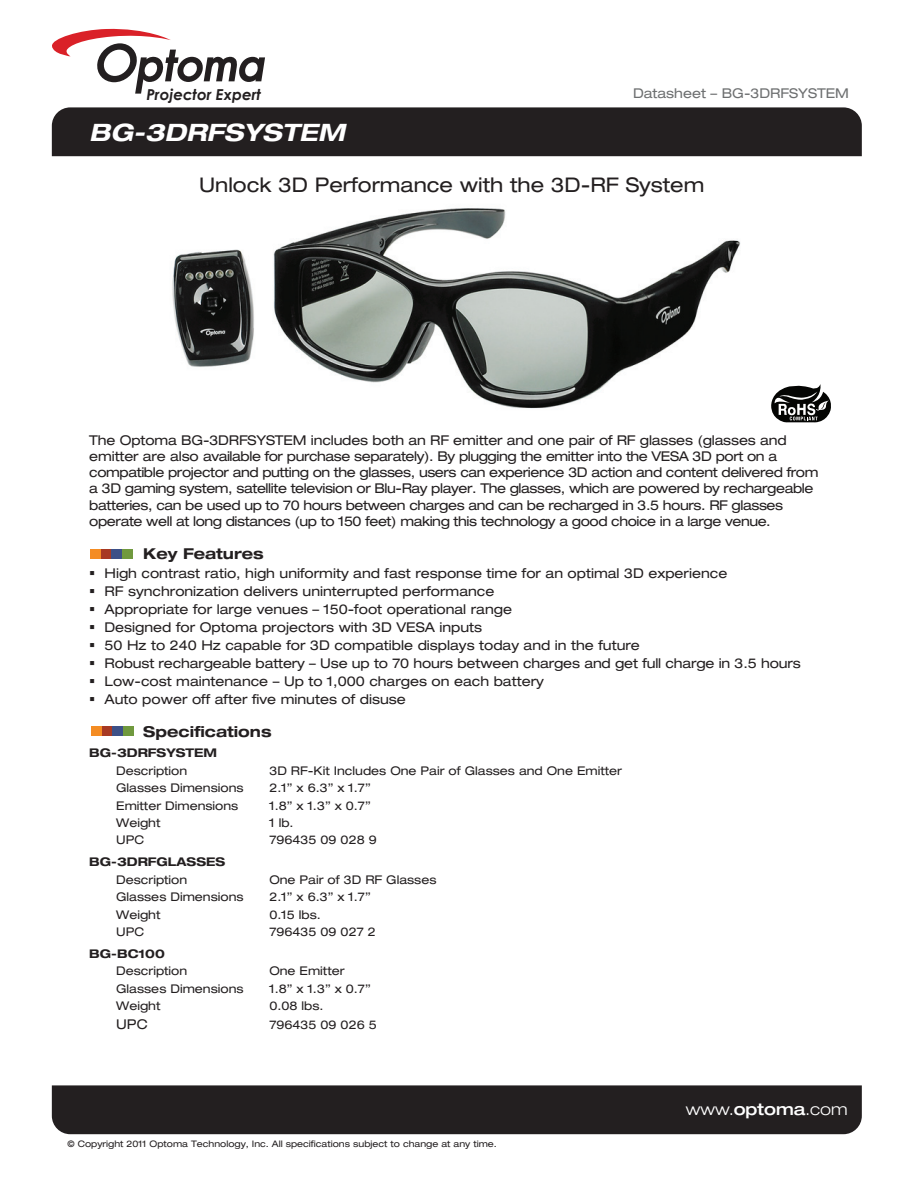
<style>
.page{position:relative;width:918px;height:1188px;background:#fff}
.page>*{position:absolute;margin:0;border:0;box-sizing:border-box;transform-origin:0 0}
.t1{font:italic 700 expanded 24px "Helvetica Neue";color:#fff}
.t2{font:expanded 20.25px "Helvetica Neue";color:#231f20}
.t3{font:300 expanded 16.5px "Helvetica Neue";color:#fff}
.t4{font:700 expanded 15px "Helvetica Neue";color:#231f20}
.t5{font:italic 700 15px "Century Gothic";color:#231f20}
.t6{font:expanded 13.5px/16.2px "Helvetica Neue";letter-spacing:-.03em;color:#231f20}
.t7{font:expanded 13.5px "Helvetica Neue";letter-spacing:-.01em;color:#231f20}
.t8{font:expanded 13.5px "Helvetica Neue";color:#6d6f70}
.t9{font:expanded 12px "Helvetica Neue";color:#231f20}
.t10{font:700 expanded 12px "Helvetica Neue";color:#231f20}
.t11{font:expanded 9px "Helvetica Neue";color:#231f20}
.s1{font-weight:500}
</style>
<div class="page">
<img style="left:172px;top:208px;width:569px;height:201px">
<div style="left:52px;top:1085px;width:810px;height:49px;background:#231f20"></div>
<div style="left:52px;top:107px;width:810px;height:49px;background:#231f20"></div>
<svg style="left:52px;top:29px;width:213px;height:65px"></svg>
<div style="left:90px;top:549px;width:11px;height:10px;background:#f48c23"></div>
<div style="left:101px;top:549px;width:11px;height:10px;background:#a73923"></div>
<div style="left:111px;top:549px;width:11px;height:10px;background:#3d5087"></div>
<div style="left:122px;top:549px;width:11px;height:10px;background:#70993e"></div>
<div style="left:91px;top:726px;width:11px;height:10px;background:#f48c23"></div>
<div style="left:102px;top:726px;width:10px;height:10px;background:#a73923"></div>
<div style="left:112px;top:726px;width:11px;height:10px;background:#3d5087"></div>
<div style="left:123px;top:726px;width:11px;height:10px;background:#70993e"></div>
<svg style="left:771px;top:384px;width:60px;height:38px"></svg>
<p class="t5" style="left:147px;top:84px;width:116px">Projector Expert</p>
<h1 class="t1" style="left:89px;top:117px;width:257px">BG-3DRFSYSTEM</h1>
<p class="t8" style="left:633px;top:85px;width:218px">Datasheet – BG-3DRFSYSTEM</p>
<h2 class="t2" style="left:199px;top:173px;width:507px">Unlock 3D Performance with the 3D-RF System</h2>
<p class="t6" style="left:89px;top:432px;width:731px">The Optoma BG-3DRFSYSTEM includes both an RF emitter and one pair of RF glasses (glasses and emitter are also available for purchase separately). By plugging the emitter into the VESA 3D port on a compatible projector and putting on the glasses, users can experience 3D action and content delivered from a 3D gaming system, satellite television or Blu-Ray player. The glasses, which are powered by rechargeable batteries, can be used up to 70 hours between charges and can be recharged in 3.5 hours. RF glasses operate well at long distances (up to 150 feet) making this technology a good choice in a large venue.</p>
<p class="t4" style="left:143px;top:544px;width:122px">Key Features</p>
<p class="t7" style="left:89px;top:565px;width:640px">▪ High contrast ratio, high uniformity and fast response time for an optimal 3D experience</p>
<p class="t7" style="left:89px;top:583px;width:407px">▪ RF synchronization delivers uninterrupted performance</p>
<p class="t7" style="left:89px;top:601px;width:424px">▪ Appropriate for large venues – 150-foot operational range</p>
<p class="t7" style="left:89px;top:619px;width:394px">▪ Designed for Optoma projectors with 3D VESA inputs</p>
<p class="t7" style="left:89px;top:637px;width:552px">▪ 50 Hz to 240 Hz capable for 3D compatible displays today and in the future</p>
<p class="t7" style="left:89px;top:655px;width:713px">▪ Robust rechargeable battery – Use up to 70 hours between charges and get full charge in 3.5 hours</p>
<p class="t7" style="left:89px;top:673px;width:456px">▪ Low-cost maintenance – Up to 1,000 charges on each battery</p>
<p class="t7" style="left:89px;top:691px;width:318px">▪ Auto power off after five minutes of disuse</p>
<p class="t4" style="left:143px;top:722px;width:130px">Specifications</p>
<p class="t10" style="left:89px;top:746px;width:129px">BG-3DRFSYSTEM</p>
<p class="t9" style="left:116px;top:763px;width:73px">Description</p>
<p class="t9" style="left:269px;top:763px;width:354px">3D RF-Kit Includes One Pair of Glasses and One Emitter</p>
<p class="t9" style="left:116px;top:781px;width:129px">Glasses Dimensions</p>
<p class="t9" style="left:269px;top:781px;width:103px">2.1” x 6.3” x 1.7”</p>
<p class="t9" style="left:116px;top:798px;width:124px">Emitter Dimensions</p>
<p class="t9" style="left:269px;top:798px;width:103px">1.8” x 1.3” x 0.7”</p>
<p class="t9" style="left:116px;top:815px;width:46px">Weight</p>
<p class="t9" style="left:269px;top:815px;width:26px">1 lb.</p>
<p class="t9" style="left:116px;top:833px;width:29px">UPC</p>
<p class="t9" style="left:269px;top:833px;width:109px">796435 09 028 9</p>
<p class="t10" style="left:89px;top:855px;width:138px">BG-3DRFGLASSES</p>
<p class="t9" style="left:116px;top:872px;width:73px">Description</p>
<p class="t9" style="left:269px;top:872px;width:169px">One Pair of 3D RF Glasses</p>
<p class="t9" style="left:116px;top:890px;width:129px">Glasses Dimensions</p>
<p class="t9" style="left:269px;top:890px;width:103px">2.1” x 6.3” x 1.7”</p>
<p class="t9" style="left:116px;top:907px;width:46px">Weight</p>
<p class="t9" style="left:269px;top:907px;width:53px">0.15 lbs.</p>
<p class="t9" style="left:116px;top:924px;width:29px">UPC</p>
<p class="t9" style="left:269px;top:924px;width:108px">796435 09 027 2</p>
<p class="t10" style="left:89px;top:946px;width:77px">BG-BC100</p>
<p class="t9" style="left:116px;top:964px;width:73px">Description</p>
<p class="t9" style="left:269px;top:964px;width:77px">One Emitter</p>
<p class="t9" style="left:116px;top:981px;width:129px">Glasses Dimensions</p>
<p class="t9" style="left:269px;top:981px;width:103px">1.8” x 1.3” x 0.7”</p>
<p class="t9" style="left:116px;top:998px;width:46px">Weight</p>
<p class="t9" style="left:269px;top:998px;width:56px">0.08 lbs.</p>
<p class="t7" style="left:116px;top:1016px;width:33px">UPC</p>
<p class="t9" style="left:269px;top:1018px;width:109px">796435 09 026 5</p>
<p class="t11" style="left:68px;top:1139px;width:431px">© Copyright 2011 Optoma Technology, Inc. All specifications subject to change at any time.</p>
<p class="t3" style="left:686px;top:1099px;width:163px">www.<span class="s1">optoma</span>.com</p>
</div>
